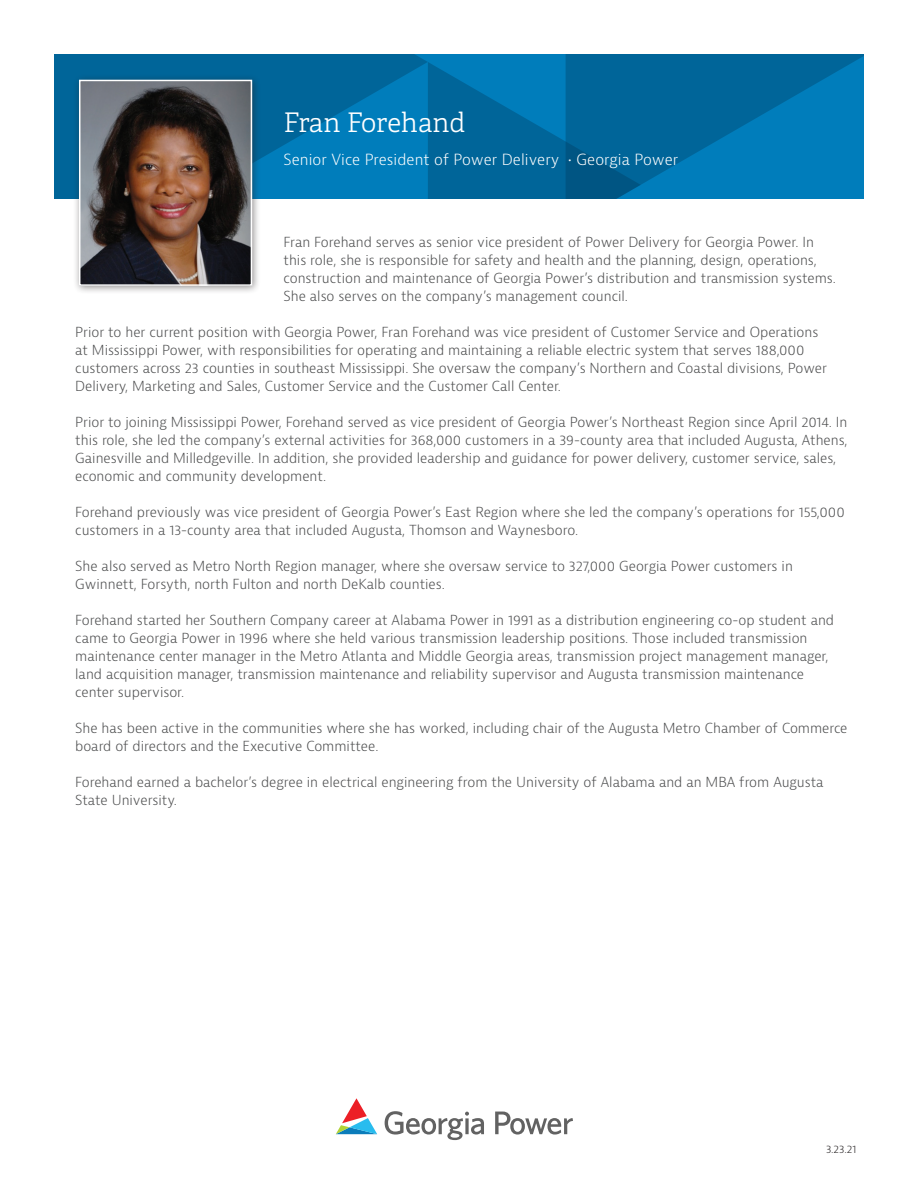
<style>
.page{position:relative;width:918px;height:1188px;background:#fff}
.page>*{position:absolute;margin:0;border:0;box-sizing:border-box;transform-origin:0 0}
.t1{font:300 27px "Adelle";color:#fff}
.t2{font:300 15px "Bernina Sans";letter-spacing:.005em;color:#fff}
.t3{font:300 13.5px/18px "Bernina Sans";color:#4b4c4d}
.t4{font:300 10.5px "Bernina Sans";color:#231f20}
</style>
<div class="page">
<svg style="left:54px;top:54px;width:374px;height:145px;background:#0070a9"></svg>
<svg style="left:428px;top:54px;width:436px;height:145px;background:#006da5"></svg>
<svg style="left:336px;top:1098px;width:41px;height:36px"></svg>
<svg style="left:385px;top:1111px;width:188px;height:29px"></svg>
<div style="left:72px;top:73px;width:189px;height:222px;background:#231f20;opacity:.5"></div>
<img style="left:82px;top:83px;width:167px;height:200px">
<div style="left:79px;top:80px;width:173px;height:206px;border:2px solid #fff"></div>
<p class="t1" style="left:284px;top:106px;width:183px">Fran Forehand</p>
<p class="t2" style="left:284px;top:149px;width:396px">Senior Vice President of Power Delivery • Georgia Power</p>
<p class="t3" style="left:284px;top:233px;width:554px">Fran Forehand serves as senior vice president of Power Delivery for Georgia Power. In this role, she is responsible for safety and health and the planning, design, operations, construction and maintenance of Georgia Power’s distribution and transmission systems.<br>She also serves on the company’s management council.</p>
<p class="t3" style="left:75px;top:323px;width:753px">Prior to her current position with Georgia Power, Fran Forehand was vice president of Customer Service and Operations at Mississippi Power, with responsibilities for operating and maintaining a reliable electric system that serves 188,000 customers across 23 counties in southeast Mississippi. She oversaw the company’s Northern and Coastal divisions, Power Delivery, Marketing and Sales, Customer Service and the Customer Call Center.</p>
<p class="t3" style="left:75px;top:413px;width:774px">Prior to joining Mississippi Power, Forehand served as vice president of Georgia Power’s Northeast Region since April 2014. In this role, she led the company’s external activities for 368,000 customers in a 39-county area that included Augusta, Athens, Gainesville and Milledgeville. In addition, she provided leadership and guidance for power delivery, customer service, sales, economic and community development.</p>
<p class="t3" style="left:75px;top:503px;width:771px">Forehand previously was vice president of Georgia Power’s East Region where she led the company’s operations for 155,000 customers in a 13-county area that included Augusta, Thomson and Waynesboro.</p>
<p class="t3" style="left:75px;top:557px;width:719px">She also served as Metro North Region manager, where she oversaw service to 327,000 Georgia Power customers in<br>Gwinnett, Forsyth, north Fulton and north DeKalb counties.</p>
<p class="t3" style="left:75px;top:611px;width:760px">Forehand started her Southern Company career at Alabama Power in 1991 as a distribution engineering co-op student and came to Georgia Power in 1996 where she held various transmission leadership positions. Those included transmission maintenance center manager in the Metro Atlanta and Middle Georgia areas, transmission project management manager, land acquisition manager, transmission maintenance and reliability supervisor and Augusta transmission maintenance center supervisor.</p>
<p class="t3" style="left:75px;top:719px;width:774px">She has been active in the communities where she has worked, including chair of the Augusta Metro Chamber of Commerce board of directors and the Executive Committee.</p>
<p class="t3" style="left:75px;top:773px;width:750px">Forehand earned a bachelor’s degree in electrical engineering from the University of Alabama and an MBA from Augusta<br>State University.</p>
<p class="t4" style="left:826px;top:1143px;width:32px">3.23.21</p>
</div>
